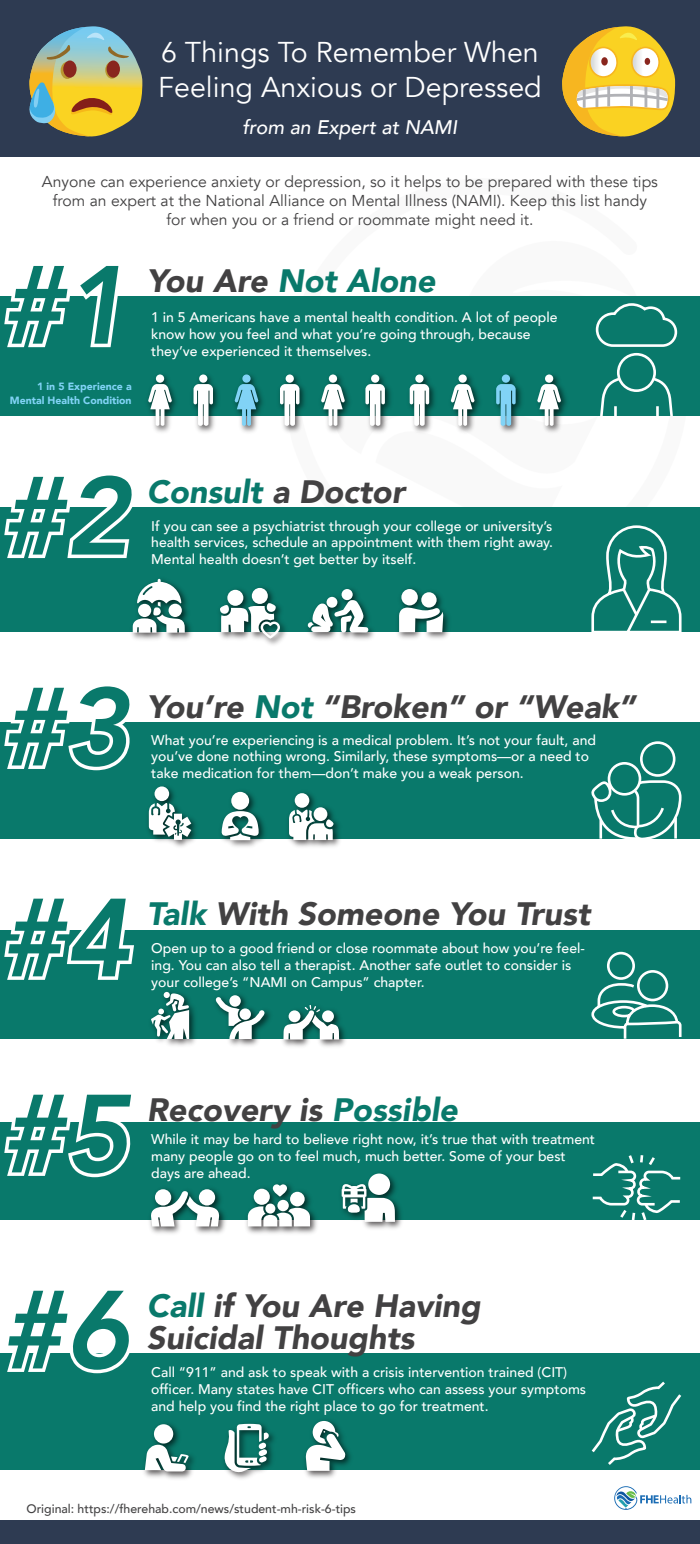
<style>
.page{position:relative;width:700px;height:1544px;background:#fff}
.page>*{position:absolute;margin:0;border:0;box-sizing:border-box;transform-origin:0 0}
.t1{font:italic 900 32.38px/31.8px "Avenir";color:#424142}
.t2{font:italic 900 32.38px "Avenir";color:#09796b}
.t3{font:28.61px/34.3px "Avenir";color:#fff}
.t4{font:italic 500 19.69px "Avenir";color:#fff}
.t5{font:15.75px/19.2px "Avenir";color:#424142;text-align:center}
.t6{font:500 14px/16.8px "Avenir";color:#fff}
.t7{font:500 12.25px "Avenir";color:#424142}
.t8{font:900 10.5px/14.4px "Avenir";color:#81d3f6;text-align:right}
.s1{color:#424142}
.s2{color:#09796b}
</style>
<div class="page">
<div style="left:0;top:296px;width:700px;height:120px;background:#09796b"></div>
<div style="left:0;top:508px;width:700px;height:124px;background:#09796b"></div>
<div style="left:0;top:722px;width:700px;height:116px;background:#09796b"></div>
<div style="left:0;top:930px;width:700px;height:109px;background:#09796b"></div>
<div style="left:0;top:1123px;width:700px;height:97px;background:#09796b"></div>
<div style="left:0;top:1353px;width:700px;height:116px;background:#09796b"></div>
<div style="left:0;top:1521px;width:700px;height:23px;background:#2e3b52"></div>
<div style="left:0;top:0;width:700px;height:156px;background:#2e3b52"></div>
<svg style="left:614px;top:1486px;width:77px;height:24px"></svg>
<img style="left:85px;top:26px;width:57px;height:111px">
<svg style="left:90px;top:28px;width:15px;height:12px"></svg>
<img style="left:29px;top:27px;width:61px;height:109px">
<svg style="left:70px;top:95px;width:43px;height:21px"></svg>
<div style="left:61px;top:62px;width:13px;height:17px;background:#ba962f;border-radius:50%"></div>
<svg style="left:105px;top:62px;width:14px;height:17px"></svg>
<svg style="left:47px;top:45px;width:23px;height:15px"></svg>
<svg style="left:107px;top:47px;width:22px;height:11px"></svg>
<svg style="left:29px;top:82px;width:31px;height:42px"></svg>
<div style="left:63px;top:60px;width:14px;height:18px;background:#89261e;border-radius:50%"></div>
<div style="left:107px;top:60px;width:13px;height:18px;background:#89261e;border-radius:50%"></div>
<svg style="left:562px;top:26px;width:113px;height:111px"></svg>
<svg style="left:4px;top:475px;width:131px;height:83px"></svg>
<svg style="left:4px;top:686px;width:126px;height:84px"></svg>
<svg style="left:4px;top:898px;width:130px;height:82px"></svg>
<svg style="left:4px;top:1094px;width:131px;height:83px"></svg>
<svg style="left:7px;top:1290px;width:123px;height:83px"></svg>
<svg style="left:587px;top:741px;width:96px;height:98px"></svg>
<svg style="left:591px;top:951px;width:91px;height:88px"></svg>
<svg style="left:591px;top:1381px;width:91px;height:84px"></svg>
<svg style="left:592px;top:1155px;width:89px;height:65px"></svg>
<svg style="left:4px;top:266px;width:115px;height:81px"></svg>
<img style="left:154px;top:375px;width:151px;height:58px">
<div style="left:199px;top:374px;width:8px;height:9px;background:#fff;border-radius:50%"></div>
<svg style="left:194px;top:384px;width:19px;height:42px"></svg>
<div style="left:156px;top:374px;width:8px;height:9px;background:#fff;border-radius:50%"></div>
<svg style="left:148px;top:384px;width:24px;height:42px"></svg>
<div style="left:286px;top:374px;width:8px;height:9px;background:#fff;border-radius:50%"></div>
<svg style="left:280px;top:384px;width:19px;height:42px"></svg>
<div style="left:242px;top:374px;width:9px;height:9px;background:#81d3f6;border-radius:50%"></div>
<svg style="left:235px;top:384px;width:23px;height:42px"></svg>
<img style="left:131px;top:578px;width:61px;height:62px">
<svg style="left:133px;top:579px;width:52px;height:54px"></svg>
<img style="left:223px;top:587px;width:63px;height:58px">
<div style="left:227px;top:590px;width:16px;height:16px;background:#fff;border-radius:50%"></div>
<div style="left:252px;top:588px;width:16px;height:16px;background:#fff;border-radius:50%"></div>
<svg style="left:219px;top:603px;width:61px;height:35px;background:#a9c0bd"></svg>
<img style="left:307px;top:624px;width:67px;height:16px">
<img style="left:398px;top:635px;width:50px;height:4px">
<svg style="left:308px;top:303px;width:375px;height:332px"></svg>
<div style="left:421px;top:592px;width:16px;height:15px;background:#fff;border-radius:50%"></div>
<div style="left:401px;top:589px;width:17px;height:16px;background:#fff;border-radius:50%"></div>
<img style="left:144px;top:786px;width:58px;height:61px">
<div style="left:155px;top:786px;width:14px;height:15px;background:#fff;border-radius:50%"></div>
<svg style="left:149px;top:803px;width:42px;height:37px"></svg>
<img style="left:284px;top:792px;width:60px;height:55px">
<div style="left:295px;top:793px;width:14px;height:15px;background:#fff;border-radius:50%"></div>
<svg style="left:289px;top:809px;width:45px;height:31px"></svg>
<div style="left:314px;top:807px;width:13px;height:14px;background:#fff;border-radius:50%"></div>
<img style="left:216px;top:791px;width:53px;height:56px">
<div style="left:231px;top:792px;width:18px;height:18px;background:#fff;border-radius:50%"></div>
<svg style="left:222px;top:811px;width:37px;height:29px"></svg>
<img style="left:157px;top:991px;width:39px;height:55px">
<svg style="left:151px;top:992px;width:38px;height:47px"></svg>
<img style="left:229px;top:994px;width:41px;height:52px">
<svg style="left:229px;top:995px;width:12px;height:11px"></svg>
<svg style="left:215px;top:997px;width:50px;height:42px"></svg>
<div style="left:240px;top:1008px;width:11px;height:12px;background:#fff;border-radius:50%"></div>
<img style="left:282px;top:1025px;width:64px;height:22px">
<svg style="left:283px;top:1005px;width:56px;height:34px"></svg>
<img style="left:149px;top:1188px;width:77px;height:46px">
<svg style="left:199px;top:1189px;width:16px;height:16px"></svg>
<svg style="left:155px;top:1189px;width:16px;height:16px"></svg>
<svg style="left:150px;top:1191px;width:70px;height:35px"></svg>
<img style="left:246px;top:1184px;width:71px;height:50px">
<div style="left:277px;top:1200px;width:12px;height:11px;background:#fff;border-radius:50%"></div>
<svg style="left:248px;top:1206px;width:62px;height:20px"></svg>
<div style="left:265px;top:1203px;width:10px;height:10px;background:#fff;border-radius:50%"></div>
<svg style="left:273px;top:1184px;width:14px;height:12px"></svg>
<div style="left:290px;top:1192px;width:15px;height:14px;background:#fff;border-radius:50%"></div>
<div style="left:254px;top:1188px;width:16px;height:17px;background:#fff;border-radius:50%"></div>
<img style="left:341px;top:1173px;width:61px;height:56px">
<div style="left:368px;top:1173px;width:22px;height:22px;background:#fff;border-radius:50%"></div>
<svg style="left:342px;top:1184px;width:53px;height:38px"></svg>
<img style="left:140px;top:1423px;width:59px;height:56px">
<svg style="left:145px;top:1444px;width:44px;height:27px"></svg>
<div style="left:154px;top:1424px;width:19px;height:19px;background:#fff;border-radius:50%"></div>
<img style="left:219px;top:1423px;width:60px;height:56px">
<svg style="left:224px;top:1424px;width:45px;height:50px"></svg>
<img style="left:301px;top:1420px;width:55px;height:58px">
<svg style="left:305px;top:1421px;width:41px;height:50px"></svg>
<h2 class="t3" style="left:158px;top:36px;width:385px">6 Things To Remember When<br>Feeling Anxious or Depressed</h2>
<h3 class="t4" style="left:242px;top:116px;width:216px">from an Expert at NAMI</h3>
<p class="t5" style="left:42px;top:172px;width:618px">Anyone can experience anxiety or depression, so it helps to be prepared with these tips from an expert at the National Alliance on Mental Illness (NAMI). Keep this list handy for when you or a friend or roommate might need it.</p>
<h1 class="t2" style="left:147px;top:254px;width:290px"><span class="s1">You Are</span> Not Alone</h1>
<p class="t8" style="left:10px;top:379px;width:123px">1 in 5 Experience a<br>Mental Health Condition</p>
<p class="t6" style="left:151px;top:308px;width:408px">1 in 5 Americans have a mental health condition. A lot of people know how you feel and what you’re going through, because they’ve experienced it themselves.</p>
<h1 class="t2" style="left:147px;top:465px;width:259px">Consult <span class="s1">a Doctor</span></h1>
<p class="t6" style="left:151px;top:516px;width:403px;text-align:justify">If you can see a psychiatrist through your college or university’s health services, schedule an appointment with them right away.<br>Mental health doesn’t get better by itself.</p>
<h1 class="t1" style="left:147px;top:690px;width:490px">You’re <span class="s2">Not</span> “Broken” or “Weak”</h1>
<p class="t6" style="left:151px;top:730px;width:446px">What you’re experiencing is a medical problem. It’s not your fault, and you’ve done nothing wrong. Similarly, these symptoms—or a need to take medication for them—don’t make you a weak person.</p>
<h1 class="t1" style="left:147px;top:897px;width:445px"><span class="s2">Talk</span> With Someone You Trust</h1>
<p class="t6" style="left:151px;top:939px;width:435px">Open up to a good friend or close roommate about how you’re feel&shy;ing. You can also tell a therapist. Another safe outlet to consider is your college’s “NAMI on Campus” chapter.</p>
<h1 class="t1" style="left:147px;top:1093px;width:312px">Recovery is <span class="s2">Possible</span></h1>
<p class="t6" style="left:151px;top:1130px;width:445px">While it may be hard to believe right now, it’s true that with treatment many people go on to feel much, much better. Some of your best days are ahead.</p>
<h1 class="t1" style="left:147px;top:1289px;width:335px"><span class="s2">Call</span> if You Are Having<br>Suicidal Thoughts</h1>
<p class="t6" style="left:151px;top:1363px;width:436px">Call “911” and ask to speak with a crisis intervention trained (CIT) officer. Many states have CIT officers who can assess your symptoms and help you find the right place to go for treatment.</p>
<p class="t7" style="left:27px;top:1498px;width:331px">Original: https://fherehab.com/news/student-mh-risk-6-tips</p>
</div>
